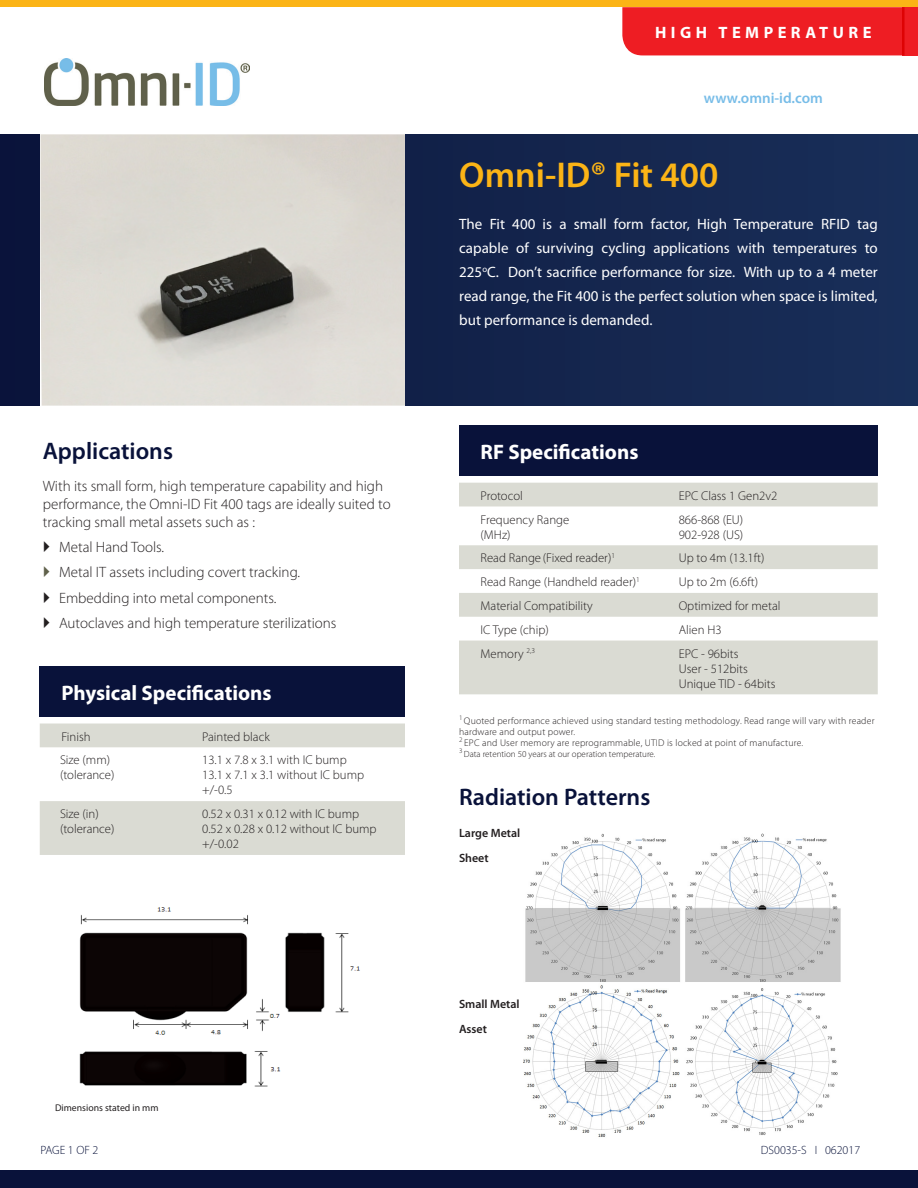
<style>
.page{position:relative;width:918px;height:1188px;background:#fff}
.page>*{position:absolute;margin:0;border:0;box-sizing:border-box;transform-origin:0 0}
._00_BlueBar_Title{font:600 36px "Myriad Pro";color:#fbb416}
._01_Heading{font:600 24px "Myriad Pro";color:#09123a}
.Table_Body{font:700 21px "Myriad Pro";color:#fff}
._00_BlueBar_Title-2{font:700 16.5px "Myriad Pro";letter-spacing:.27em;color:#fff}
._00_BlueBar_Title-3{font:15px/24px "Myriad Pro";color:#fff;text-align:justify}
._03_Body{font:300 15px/18px "Myriad Pro";color:#231f20}
._03_Bullet{font:300 15px "Myriad Pro";color:#231f20}
.z_Visit_text{font:600 15px "Myriad Pro";color:#78bde8}
.Table_Body-2{font:300 12.75px "Myriad Pro";color:#231f20}
._03_Bullet-2{font:600 12px "Myriad Pro";color:#231f20}
.DocumentRev_Number{font:300 12px "Myriad Pro";color:#09123a}
._03_Body-2{font:300 9.75px/11.2px "Myriad Pro";letter-spacing:.02em;color:#231f20}
.Table_Column_Head{font:9.75px "Myriad Pro";color:#231f20}
._03_Body-3{font:300 9px "Myriad Pro";color:#231f20}
</style>
<div class="page">
<div style="left:0;top:1170px;width:918px;height:18px;background:#09123a"></div>
<img style="left:44px;top:59px;width:205px;height:46px">
<div style="left:0;top:0;width:918px;height:7px;background:#fbb416"></div>
<svg style="left:0;top:135px;width:918px;height:270px;background:#14264e"></svg>
<img style="left:40px;top:134px;width:365px;height:272px">
<div style="left:40px;top:666px;width:365px;height:51px;background:#09123a"></div>
<svg style="left:40px;top:724px;width:365px;height:131px;fill:#dadbd3"></svg>
<div style="left:459px;top:425px;width:419px;height:51px;background:#09123a"></div>
<svg style="left:459px;top:483px;width:419px;height:211px;fill:#dadbd3"></svg>
<img style="left:524px;top:834px;width:317px;height:303px">
<img style="left:79px;top:907px;width:281px;height:180px">
<div style="left:622px;top:7px;width:281px;height:48px;background:#ee1d23"></div>
<div style="left:903px;top:7px;width:15px;height:49px;background:#ee1d23"></div>
<p class="_00_BlueBar_Title-2" style="left:655px;top:21px;width:218px">HIGH TEMPERATURE</p>
<p class="z_Visit_text" style="left:704px;top:88px;width:121px">www.omni-id.com</p>
<p class="_01_Heading" style="left:43px;top:436px;width:132px">Applications</p>
<p class="_03_Body" style="left:43px;top:477px;width:349px">With its small form, high temperature capability and high performance, the Omni-ID Fit 400 tags are ideally suited to tracking small metal assets such as :</p>
<p class="_03_Bullet" style="left:59px;top:538px;width:107px">Metal Hand Tools.</p>
<p class="_03_Bullet" style="left:59px;top:563px;width:243px">Metal IT assets including covert tracking.</p>
<p class="_03_Bullet" style="left:59px;top:589px;width:219px">Embedding into metal components.</p>
<p class="_03_Bullet" style="left:59px;top:614px;width:279px">Autoclaves and high temperature sterilizations</p>
<p class="Table_Body" style="left:61px;top:679px;width:212px">Physical Specifications</p>
<p class="Table_Body-2" style="left:61px;top:729px;width:31px">Finish</p>
<p class="Table_Body-2" style="left:202px;top:729px;width:69px">Painted black</p>
<p class="Table_Body-2" style="left:60px;top:752px;width:52px">Size (mm)</p>
<p class="Table_Body-2" style="left:60px;top:767px;width:56px">(tolerance)</p>
<p class="Table_Body-2" style="left:202px;top:752px;width:146px">13.1 x 7.8 x 3.1 with IC bump</p>
<p class="Table_Body-2" style="left:202px;top:767px;width:164px">13.1 x 7.1 x 3.1 without IC bump</p>
<p class="Table_Body-2" style="left:202px;top:782px;width:32px">+/-0.5</p>
<p class="Table_Body-2" style="left:60px;top:806px;width:40px">Size (in)</p>
<p class="Table_Body-2" style="left:60px;top:821px;width:56px">(tolerance)</p>
<p class="Table_Body-2" style="left:202px;top:806px;width:159px">0.52 x 0.31 x 0.12 with IC bump</p>
<p class="Table_Body-2" style="left:202px;top:821px;width:176px">0.52 x 0.28 x 0.12 without IC bump</p>
<p class="Table_Body-2" style="left:202px;top:836px;width:38px">+/-0.02</p>
<p class="Table_Column_Head" style="left:55px;top:1101px;width:105px">Dimensions stated in mm</p>
<p class="_00_BlueBar_Title" style="left:459px;top:152px;width:261px">Omni-ID® Fit 400</p>
<p class="_00_BlueBar_Title-3" style="left:459px;top:212px;width:420px">The Fit 400 is a small form factor, High Temperature RFID tag capable of surviving cycling applications with temperatures to 225<sup>o</sup>C. Don’t sacrifice performance for size. With up to a 4 meter read range, the Fit 400 is the perfect solution when space is limited, but performance is demanded.</p>
<p class="Table_Body" style="left:481px;top:438px;width:159px">RF Specifications</p>
<p class="Table_Body-2" style="left:481px;top:488px;width:44px">Protocol</p>
<p class="Table_Body-2" style="left:679px;top:488px;width:100px">EPC Class 1 Gen2v2</p>
<p class="Table_Body-2" style="left:481px;top:512px;width:90px">Frequency Range</p>
<p class="Table_Body-2" style="left:481px;top:527px;width:32px">(MHz)</p>
<p class="Table_Body-2" style="left:679px;top:512px;width:66px">866-868 (EU)</p>
<p class="Table_Body-2" style="left:679px;top:527px;width:66px">902-928 (US)</p>
<p class="Table_Body-2" style="left:481px;top:550px;width:136px">Read Range (Fixed reader)<sup>1</sup></p>
<p class="Table_Body-2" style="left:679px;top:550px;width:87px">Up to 4m (13.1ft)</p>
<p class="Table_Body-2" style="left:481px;top:574px;width:161px">Read Range (Handheld reader)<sup>1</sup></p>
<p class="Table_Body-2" style="left:679px;top:574px;width:81px">Up to 2m (6.6ft)</p>
<p class="Table_Body-2" style="left:481px;top:598px;width:114px">Material Compatibility</p>
<p class="Table_Body-2" style="left:679px;top:598px;width:103px">Optimized for metal</p>
<p class="Table_Body-2" style="left:481px;top:622px;width:70px">IC Type (chip)</p>
<p class="Table_Body-2" style="left:679px;top:622px;width:44px">Alien H3</p>
<p class="Table_Body-2" style="left:481px;top:646px;width:56px">Memory <sup>2,3</sup></p>
<p class="Table_Body-2" style="left:679px;top:646px;width:61px">EPC - 96bits</p>
<p class="Table_Body-2" style="left:679px;top:661px;width:71px">User - 512bits</p>
<p class="Table_Body-2" style="left:679px;top:676px;width:98px">Unique TID - 64bits</p>
<p class="_03_Body-2" style="left:459px;top:715px;width:417px"><sup>1</sup> Quoted performance achieved using standard testing methodology. Read range will vary with reader hardware and output power.<br><sup>2</sup> EPC and User memory are reprogrammable, UTID is locked at point of manufacture.</p>
<p class="_03_Body-3" style="left:459px;top:748px;width:198px"><sup>3</sup> Data retention 50 years at our operation temperature.</p>
<p class="_01_Heading" style="left:459px;top:782px;width:193px">Radiation Patterns</p>
<p class="_03_Bullet-2" style="left:459px;top:825px;width:63px">Large Metal</p>
<p class="_03_Bullet-2" style="left:459px;top:851px;width:31px">Sheet</p>
<p class="_03_Bullet-2" style="left:459px;top:996px;width:62px">Small Metal</p>
<p class="_03_Bullet-2" style="left:459px;top:1022px;width:29px">Asset</p>
<p class="DocumentRev_Number" style="left:40px;top:1143px;width:60px">PAGE 1 OF 2</p>
<p class="DocumentRev_Number" style="left:761px;top:1143px;width:101px">DS0035-S I 062017</p>
</div>
